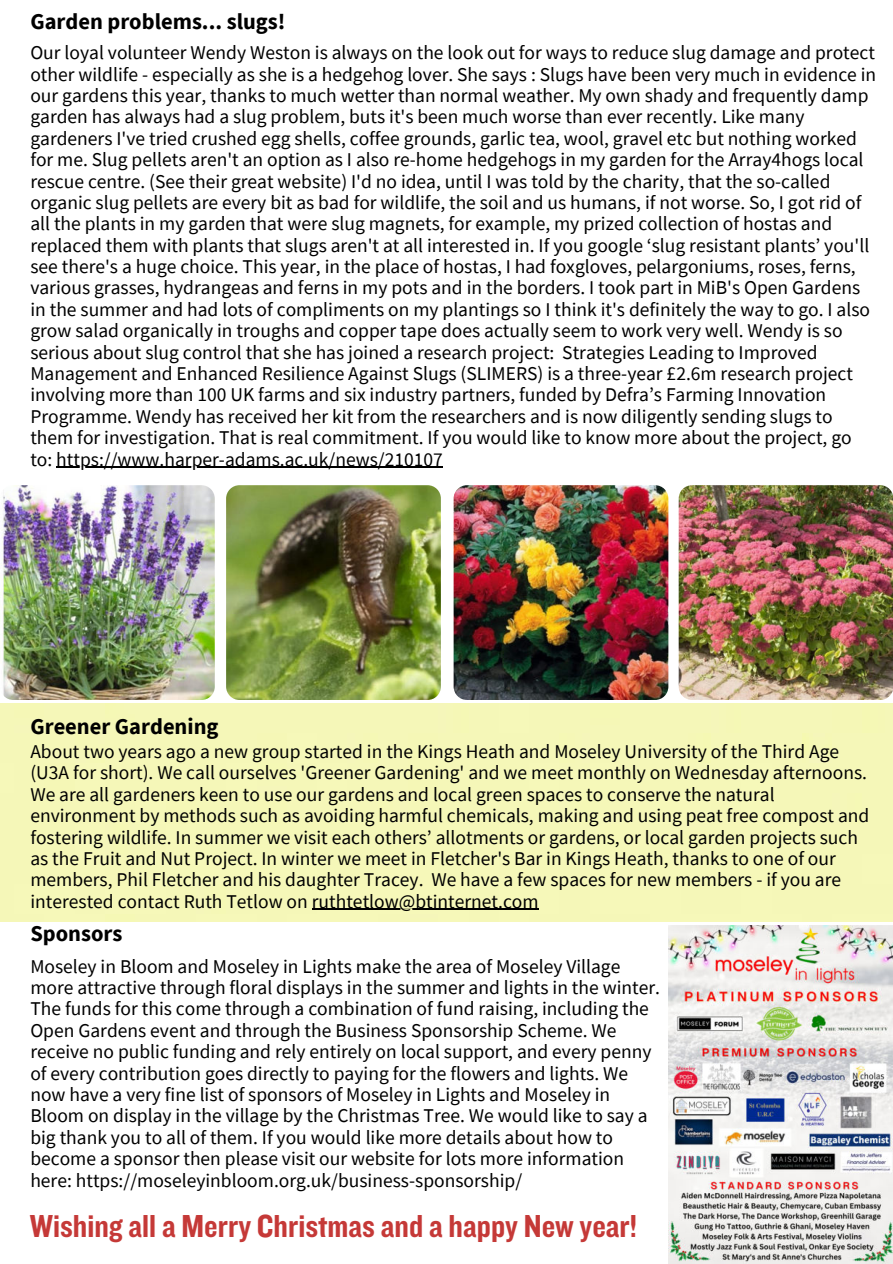
<style>
.page{position:relative;width:893px;height:1264px;background:#fff}
.page>*{position:absolute;margin:0;border:0;box-sizing:border-box;transform-origin:0 0}
.t1{font:33px "Knockout 50";color:#c53937}
.t2{font:700 22.5px "Source Sans Pro";color:#000}
.t3{font:19.5px/21.3px "Source Sans Pro";color:#000}
</style>
<div class="page">
<img style="left:0;top:485px;width:215px;height:215px;border-radius:13px">
<img style="left:226px;top:485px;width:215px;height:215px;border-radius:13px">
<img style="left:453px;top:485px;width:215px;height:215px;border-radius:13px">
<img style="left:678px;top:485px;width:214px;height:215px;border-radius:13px">
<img style="left:668px;top:925px;width:224px;height:338px">
<hr style="left:56px;top:466px;width:387px;height:2px;background:#000">
<div style="left:0;top:703px;width:892px;height:218px;background:#f5f7b8"></div>
<hr style="left:312px;top:908px;width:226px;height:1px;background:#000">
<p class="t2" style="left:30px;top:7px;width:257px">Garden problems... slugs!</p>
<p class="t3" style="left:30px;top:42px;width:847px">Our loyal volunteer Wendy Weston is always on the look out for ways to reduce slug damage and protect other wildlife - especially as she is a hedgehog lover. She says : Slugs have been very much in evidence in our gardens this year, thanks to much wetter than normal weather. My own shady and frequently damp garden has always had a slug problem, buts it's been much worse than ever recently. Like many gardeners I've tried crushed egg shells, coffee grounds, garlic tea, wool, gravel etc but nothing worked for me. Slug pellets aren't an option as I also re-home hedgehogs in my garden for the Array4hogs local rescue centre. (See their great website) I'd no idea, until I was told by the charity, that the so-called organic slug pellets are every bit as bad for wildlife, the soil and us humans, if not worse. So, I got rid of all the plants in my garden that were slug magnets, for example, my prized collection of hostas and replaced them with plants that slugs aren't at all interested in. If you google ‘slug resistant plants’ you'll see there's a huge choice. This year, in the place of hostas, I had foxgloves, pelargoniums, roses, ferns, various grasses, hydrangeas and ferns in my pots and in the borders. I took part in MiB's Open Gardens in the summer and had lots of compliments on my plantings so I think it's definitely the way to go. I also grow salad organically in troughs and copper tape does actually seem to work very well. Wendy is so serious about slug control that she has joined a research project: Strategies Leading to Improved Management and Enhanced Resilience Against Slugs (SLIMERS) is a three-year £2.6m research project involving more than 100 UK farms and six industry partners, funded by Defra’s Farming Innovation Programme. Wendy has received her kit from the researchers and is now diligently sending slugs to them for investigation. That is real commitment. If you would like to know more about the project, go to: https://www.harper-adams.ac.uk/news/210107</p>
<p class="t2" style="left:30px;top:711px;width:190px">Greener Gardening</p>
<p class="t3" style="left:30px;top:740px;width:840px">About two years ago a new group started in the Kings Heath and Moseley University of the Third Age (U3A for short). We call ourselves 'Greener Gardening' and we meet monthly on Wednesday afternoons.<br>We are all gardeners keen to use our gardens and local green spaces to conserve the natural environment by methods such as avoiding harmful chemicals, making and using peat free compost and fostering wildlife. In summer we visit each others’ allotments or gardens, or local garden projects such as the Fruit and Nut Project. In winter we meet in Fletcher's Bar in Kings Heath, thanks to one of our members, Phil Fletcher and his daughter Tracey. We have a few spaces for new members - if you are interested contact Ruth Tetlow on ruthtetlow@btinternet.com</p>
<p class="t2" style="left:30px;top:918px;width:94px">Sponsors</p>
<p class="t3" style="left:30px;top:955px;width:631px">Moseley in Bloom and Moseley in Lights make the area of Moseley Village more attractive through floral displays in the summer and lights in the winter.<br>The funds for this come through a combination of fund raising, including the Open Gardens event and through the Business Sponsorship Scheme. We receive no public funding and rely entirely on local support, and every penny of every contribution goes directly to paying for the flowers and lights. We now have a very fine list of sponsors of Moseley in Lights and Moseley in Bloom on display in the village by the Christmas Tree. We would like to say a big thank you to all of them. If you would like more details about how to become a sponsor then please visit our website for lots more information here: https://moseleyinbloom.org.uk/business-sponsorship/</p>
<h1 class="t1" style="left:30px;top:1204px;width:608px">Wishing all a Merry Christmas and a happy New year!</h1>
</div>
